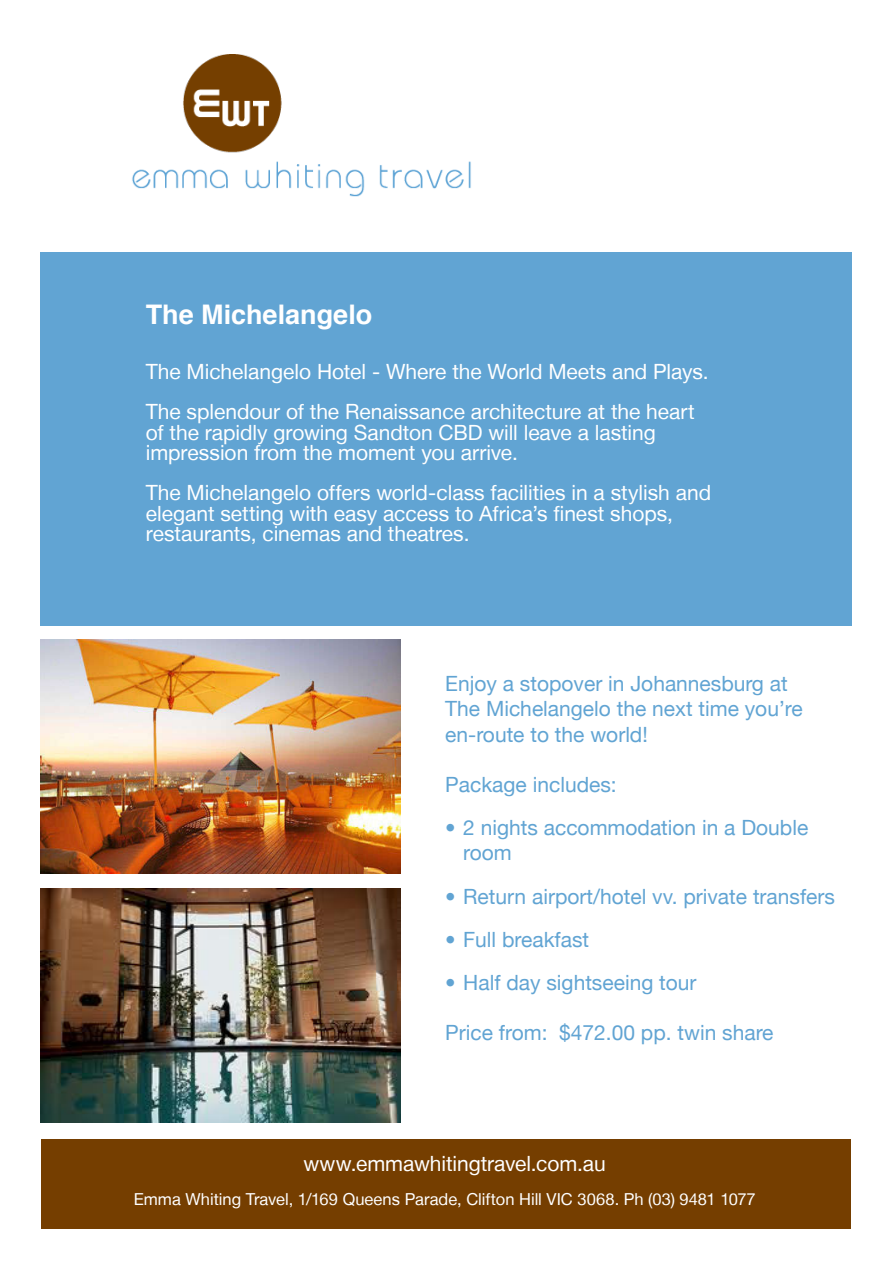
<style>
.page{position:relative;width:893px;height:1263px;background:#fff}
.page>*{position:absolute;margin:0;border:0;box-sizing:border-box;transform-origin:0 0}
.heading_white_on_blu{font:700 27px "Helvetica";color:#fff}
.topDoubleWhiteonBlue{font:21px/20.2px "Helvetica Neue LT";color:#fff}
.mid_blue_bullets{font:21px/25.2px "Helvetica Neue";color:#61a4d3}
.topDoubleWhiteonBlue-2{font:16.5px "Helvetica Neue LT";color:#fff}
</style>
<div class="page">
<div style="left:41px;top:1139px;width:809px;height:89px;background:#753e00"></div>
<div style="left:41px;top:252px;width:811px;height:374px;background:#61a4d3"></div>
<img style="left:41px;top:888px;width:360px;height:234px">
<img style="left:41px;top:639px;width:360px;height:234px">
<img style="left:132px;top:54px;width:339px;height:143px">
<p class="heading_white_on_blu" style="left:146px;top:292px;width:228px">The Michelangelo</p>
<p class="topDoubleWhiteonBlue" style="left:146px;top:361px;width:564px">The Michelangelo Hotel - Where the World Meets and Plays.</p>
<p class="topDoubleWhiteonBlue" style="left:146px;top:401px;width:550px">The splendour of the Renaissance architecture at the heart of the rapidly growing Sandton CBD will leave a lasting impression from the moment you arrive.</p>
<p class="topDoubleWhiteonBlue" style="left:146px;top:482px;width:567px">The Michelangelo offers world-class facilities in a stylish and elegant setting with easy access to Africa’s finest shops, restaurants, cinemas and theatres.</p>
<p class="mid_blue_bullets" style="left:445px;top:671px;width:344px">Enjoy a stopover in Johannesburg at</p>
<p class="mid_blue_bullets" style="left:445px;top:696px;width:359px">The Michelangelo the next time you’re en-route to the world!</p>
<p class="mid_blue_bullets" style="left:445px;top:772px;width:173px">Package includes:</p>
<p class="mid_blue_bullets" style="left:463px;top:815px;width:347px;text-indent:-18px">• 2 nights accommodation in a Double room</p>
<p class="mid_blue_bullets" style="left:445px;top:883px;width:391px">• Return airport/hotel vv. private transfers</p>
<p class="mid_blue_bullets" style="left:445px;top:926px;width:146px">• Full breakfast</p>
<p class="mid_blue_bullets" style="left:445px;top:970px;width:253px">• Half day sightseeing tour</p>
<p class="mid_blue_bullets" style="left:445px;top:1020px;width:330px">Price from: $472.00 pp. twin share</p>
<p class="topDoubleWhiteonBlue" style="left:303px;top:1153px;width:304px">www.emmawhitingtravel.com.au</p>
<p class="topDoubleWhiteonBlue-2" style="left:134px;top:1189px;width:623px">Emma Whiting Travel, 1/169 Queens Parade, Clifton Hill VIC 3068. Ph (03) 9481 1077</p>
</div>
